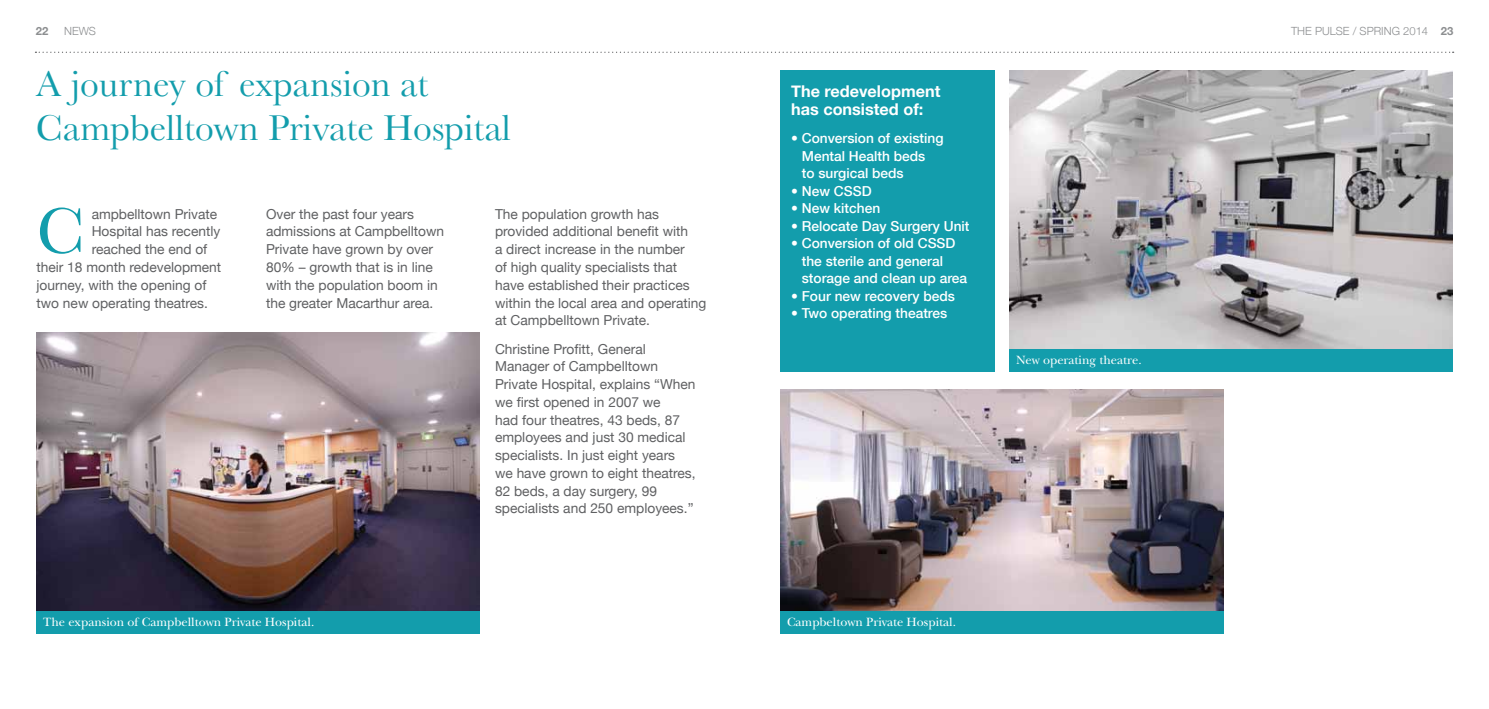
<style>
.page{position:relative;width:1489px;height:709px;background:#fff}
.page>*{position:absolute;margin:0;border:0;box-sizing:border-box;transform-origin:0 0}
.t1{font:67.38px "Baskerville";color:#139dac}
.t2{font:37.5px/43.8px "Baskerville";color:#139dac}
.t3{font:700 16.25px/17.8px "Helvetica Neue";color:#fff}
.t4{font:13.75px/17.8px "Helvetica Neue";color:#5f6062}
.t5{font:500 13.75px/17.5px "Helvetica Neue";color:#fff}
.t6{font:12.5px "New Baskerville Std";color:#fff}
.t7{font:300 11.25px "Helvetica Neue";color:#8c8e90}
.t8{font:700 11.25px "Helvetica Neue";color:#8c8e90}
.s1{font-weight:700}
</style>
<div class="page">
<svg style="left:35px;top:52px;width:1418px;height:1px"></svg>
<div style="left:780px;top:71px;width:214px;height:301px;background:#139dac"></div>
<img style="left:36px;top:333px;width:443px;height:278px">
<img style="left:1009px;top:71px;width:443px;height:278px">
<img style="left:780px;top:390px;width:443px;height:221px">
<div style="left:36px;top:611px;width:444px;height:23px;background:#139dac"></div>
<div style="left:1009px;top:349px;width:443px;height:23px;background:#139dac"></div>
<div style="left:780px;top:611px;width:443px;height:23px;background:#139dac"></div>
<p class="t8" style="left:36px;top:24px;width:14px">22</p>
<p class="t7" style="left:64px;top:24px;width:33px">NEWS</p>
<p class="t7" style="left:1290px;top:24px;width:164px">THE PULSE / SPRING 2014 <span class="s1">23</span></p>
<h2 class="t2" style="left:36px;top:62px;width:476px">A journey of expansion at<br>Campbelltown Private Hospital</h2>
<h1 class="t1" style="left:36px;top:191px;width:50px">C</h1>
<p class="t4" style="left:92px;top:205px;width:127px">ampbelltown Private</p>
<p class="t4" style="left:92px;top:222px;width:130px">Hospital has recently</p>
<p class="t4" style="left:92px;top:240px;width:117px">reached the end of</p>
<p class="t4" style="left:36px;top:258px;width:186px">their 18 month redevelopment</p>
<p class="t4" style="left:36px;top:276px;width:171px">journey, with the opening of</p>
<p class="t4" style="left:36px;top:293px;width:173px">two new operating theatres.</p>
<p class="t4" style="left:266px;top:205px;width:180px">Over the past four years admissions at Campbelltown<br>Private have grown by over<br>80% – growth that is in line with the population boom in the greater Macarthur area.</p>
<p class="t4" style="left:495px;top:205px;width:213px">The population growth has provided additional benefit with<br>a direct increase in the number<br>of high quality specialists that have established their practices within the local area and operating at Campbelltown Private.</p>
<p class="t4" style="left:495px;top:340px;width:202px">Christine Profitt, General<br>Manager of Campbelltown<br>Private Hospital, explains “When we first opened in 2007 we<br>had four theatres, 43 beds, 87 employees and just 30 medical specialists. In just eight years we have grown to eight theatres,<br>82 beds, a day surgery, 99 specialists and 250 employees.”</p>
<p class="t6" style="left:43px;top:614px;width:273px">The expansion of Campbelltown Private Hospital.</p>
<p class="t3" style="left:791px;top:82px;width:151px">The redevelopment has consisted of:</p>
<p class="t5" style="left:801px;top:129px;width:143px;text-indent:-11px">• Conversion of existing<br>Mental Health beds<br>to surgical beds</p>
<p class="t5" style="left:791px;top:182px;width:82px">• New CSSD</p>
<p class="t5" style="left:791px;top:199px;width:91px">• New kitchen</p>
<p class="t5" style="left:791px;top:217px;width:180px">• Relocate Day Surgery Unit</p>
<p class="t5" style="left:801px;top:234px;width:167px;text-indent:-11px">• Conversion of old CSSD the sterile and general storage and clean up area</p>
<p class="t5" style="left:791px;top:287px;width:165px">• Four new recovery beds</p>
<p class="t5" style="left:791px;top:304px;width:158px">• Two operating theatres</p>
<p class="t6" style="left:1016px;top:352px;width:127px">New operating theatre.</p>
<p class="t6" style="left:787px;top:614px;width:170px">Campbeltown Private Hospital.</p>
</div>
